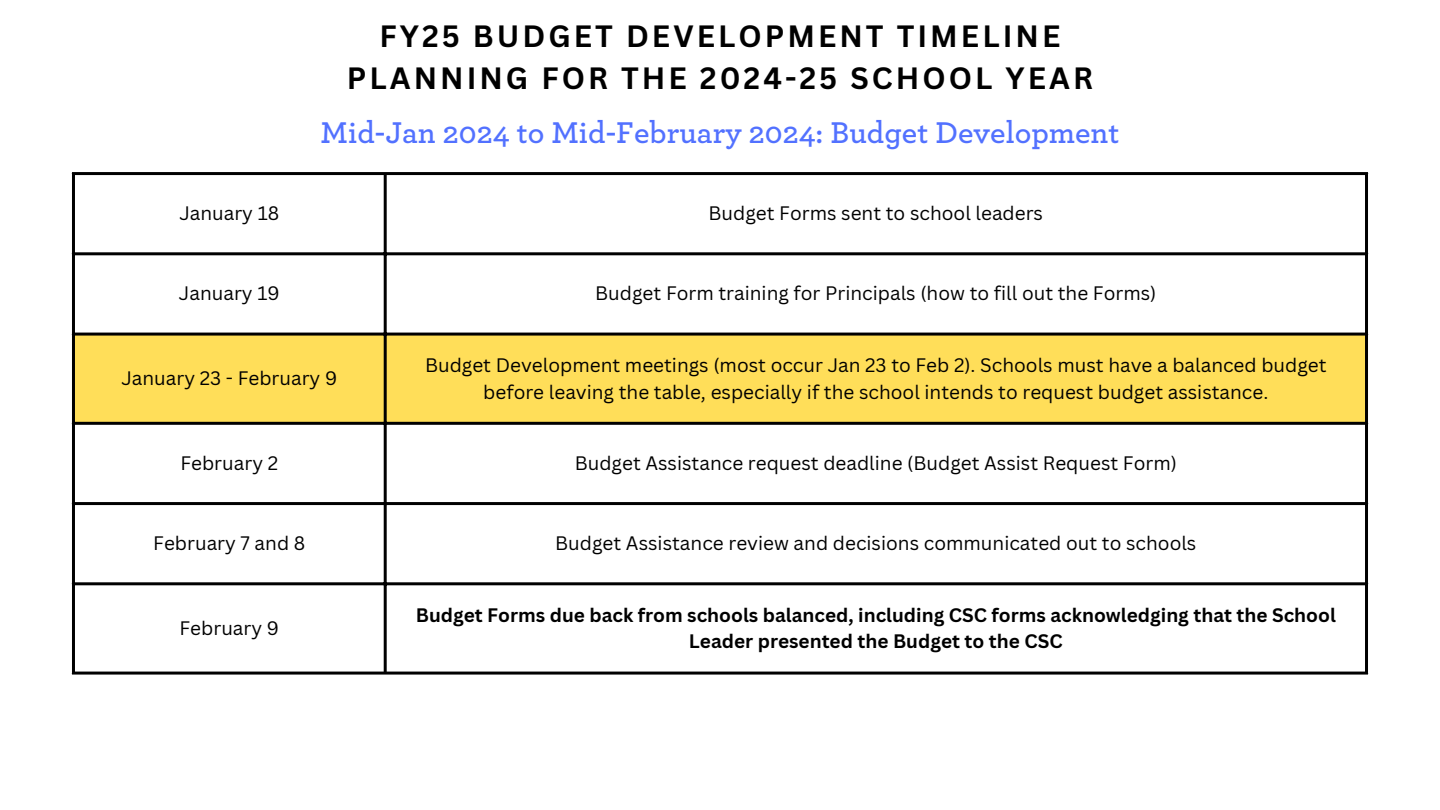
<style>
.page{position:relative;width:1440px;height:810px;background:#fff}
.page>*{position:absolute;margin:0;border:0;box-sizing:border-box;transform-origin:0 0}
.t1{font:600 31.5px "Archer Pro";color:#5271ff}
.t2{font:700 30px/42px "Canva Sans";letter-spacing:.1em;color:#000;text-align:center}
.t3{font:19px/26.2px "Canva Sans";color:#000;text-align:center}
.t4{font:700 19px/26.2px "Canva Sans";color:#000;text-align:center}
</style>
<div class="page">
<div style="left:75px;top:336px;width:1290px;height:86px;background:#ffde59"></div>
<hr style="left:72px;top:175px;width:3px;height:497px;background:#000">
<hr style="left:384px;top:175px;width:3px;height:497px;background:#000">
<hr style="left:1365px;top:175px;width:3px;height:497px;background:#000">
<hr style="left:72px;top:172px;width:1296px;height:3px;background:#000">
<hr style="left:72px;top:252px;width:1296px;height:3px;background:#000">
<hr style="left:72px;top:333px;width:1296px;height:3px;background:#000">
<hr style="left:72px;top:422px;width:1296px;height:3px;background:#000">
<hr style="left:72px;top:502px;width:1296px;height:3px;background:#000">
<hr style="left:72px;top:582px;width:1296px;height:3px;background:#000">
<hr style="left:72px;top:672px;width:1296px;height:3px;background:#000">
<p class="t2" style="left:347px;top:15px;width:748px">FY25 BUDGET DEVELOPMENT TIMELINE<br>PLANNING FOR THE 2024-25 SCHOOL YEAR</p>
<p class="t1" style="left:321px;top:118px;width:800px">Mid-Jan 2024 to Mid-February 2024: Budget Development</p>
<h1 class="t3" style="left:179px;top:200px;width:102px">January 18</h1>
<p class="t3" style="left:709px;top:200px;width:336px">Budget Forms sent to school leaders</p>
<p class="t3" style="left:179px;top:280px;width:102px">January 19</p>
<p class="t3" style="left:595px;top:280px;width:563px">Budget Form training for Principals (how to fill out the Forms)</p>
<p class="t3" style="left:121px;top:365px;width:217px">January 23 - February 9</p>
<p class="t3" style="left:425px;top:352px;width:903px">Budget Development meetings (most occur Jan 23 to Feb 2). Schools must have a balanced budget before leaving the table, especially if the school intends to request budget assistance.</p>
<p class="t3" style="left:180px;top:449px;width:99px">February 2</p>
<p class="t3" style="left:575px;top:449px;width:604px">Budget Assistance request deadline (Budget Assist Request Form)</p>
<p class="t3" style="left:153px;top:530px;width:154px">February 7 and 8</p>
<p class="t3" style="left:555px;top:530px;width:643px">Budget Assistance review and decisions communicated out to schools</p>
<p class="t3" style="left:180px;top:614px;width:101px">February 9</p>
<p class="t4" style="left:416px;top:602px;width:922px">Budget Forms due back from schools balanced, including CSC forms acknowledging that the School<br>Leader presented the Budget to the CSC</p>
</div>
